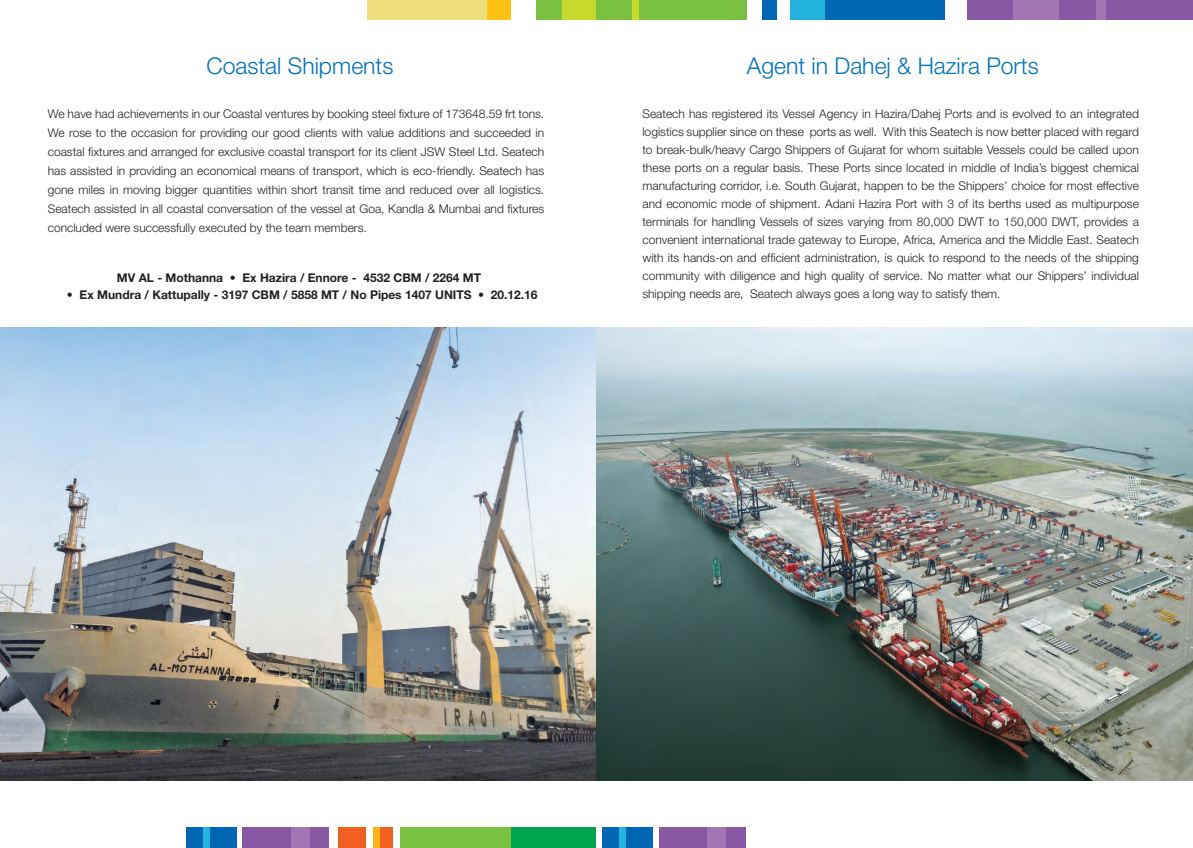
<style>
.page{position:relative;width:1193px;height:848px;background:#fff}
.page>*{position:absolute;margin:0;border:0;box-sizing:border-box;transform-origin:0 0}
.t1{font:300 23px "Helvetica Neue";color:#0072bc}
.t2{font:300 12px/18px "Helvetica Neue";color:#231f20;text-align:justify}
.t3{font:700 12px "Helvetica Neue";color:#231f20}
.s1{font-weight:500}
</style>
<div class="page">
<div style="left:400px;top:826px;width:195px;height:21px;background:#7ac142"></div>
<div style="left:338px;top:826px;width:54px;height:21px;background:#f26021"></div>
<div style="left:186px;top:826px;width:50px;height:21px;background:#0166b3"></div>
<div style="left:203px;top:826px;width:7px;height:21px;background:#23b3dd"></div>
<div style="left:373px;top:826px;width:7px;height:21px;background:#fab318"></div>
<div style="left:366px;top:826px;width:7px;height:21px;background:#fff"></div>
<div style="left:242px;top:826px;width:87px;height:21px;background:#8958a4"></div>
<div style="left:511px;top:826px;width:84px;height:21px;background:#00a54f"></div>
<div style="left:291px;top:826px;width:19px;height:21px;background:#a176b3"></div>
<div style="left:602px;top:826px;width:51px;height:21px;background:#0166b3"></div>
<div style="left:619px;top:826px;width:7px;height:21px;background:#23b3dd"></div>
<div style="left:659px;top:826px;width:86px;height:21px;background:#8958a4"></div>
<div style="left:707px;top:826px;width:19px;height:21px;background:#a176b3"></div>
<div style="left:367px;top:0;width:143px;height:20px;background:#ecdf7b"></div>
<div style="left:536px;top:0;width:211px;height:20px;background:#7ac142"></div>
<div style="left:562px;top:0;width:34px;height:20px;background:#c8d92e"></div>
<div style="left:632px;top:0;width:7px;height:20px;background:#c8d92e"></div>
<div style="left:487px;top:0;width:24px;height:20px;background:#fdc113"></div>
<div style="left:762px;top:0;width:15px;height:20px;background:#0166b3"></div>
<div style="left:818px;top:0;width:127px;height:20px;background:#0166b3"></div>
<div style="left:791px;top:0;width:34px;height:20px;background:#23b3dd"></div>
<div style="left:967px;top:0;width:226px;height:20px;background:#8958a4"></div>
<div style="left:1014px;top:0;width:45px;height:20px;background:#a176b3"></div>
<div style="left:1096px;top:0;width:9px;height:20px;background:#a176b3"></div>
<img style="left:0;top:328px;width:596px;height:452px">
<img style="left:596px;top:328px;width:597px;height:452px">
<h1 class="t1" style="left:206px;top:57px;width:188px">Coastal Shipments</h1>
<h1 class="t1" style="left:747px;top:57px;width:293px">Agent in Dahej &amp; Hazira Ports</h1>
<p class="t2" style="left:642px;top:105px;width:498px">Seatech has registered its Vessel Agency in Hazira/Dahej Ports and is evolved to an integrated logistics supplier since on these ports as well. With this Seatech is now better placed with regard to break-bulk/heavy Cargo Shippers of Gujarat for whom suitable Vessels could be called upon these ports on a regular basis. These Ports since located in middle of India’s biggest chemical manufacturing corridor, i.e. South Gujarat, happen to be the Shippers’ choice for most effective and economic mode of shipment. Adani Hazira Port with 3 of its berths used as multipurpose terminals for handling Vessels of sizes varying from 80,000 DWT to 150,000 DWT, provides a convenient international trade gateway to Europe, Africa, America and the Middle East. Seatech with its hands-on and efficient administration, is quick to respond to the needs of the shipping community with diligence and high quality of service. No matter what our Shippers’ individual shipping needs are, Seatech always goes a long way to satisfy them.</p>
<p class="t2" style="left:48px;top:105px;width:498px;line-height:19px">We have had achievements in our Coastal ventures by booking steel fixture of 173648.59 frt tons.<br>We rose to the occasion for providing our good clients with value additions and succeeded in coastal fixtures and arranged for exclusive coastal transport for its client JSW Steel Ltd. Seatech has assisted in providing an economical means of transport, which is eco-friendly. Seatech has gone miles in moving bigger quantities within short transit time and reduced over all logistics.<br>Seatech assisted in all coastal conversation of the vessel at Goa, Kandla &amp; Mumbai and fixtures concluded were successfully executed by the team members.</p>
<p class="t3" style="left:117px;top:273px;width:366px">MV AL - Mothanna <span class="s1">•</span> Ex Hazira / Ennore - 4532 CBM / 2264 MT</p>
<p class="t3" style="left:67px;top:290px;width:472px"><span class="s1">•</span> Ex Mundra / Kattupally - 3197 CBM / 5858 MT / No Pipes 1407 UNITS <span class="s1">•</span> 20.12.16</p>
</div>
